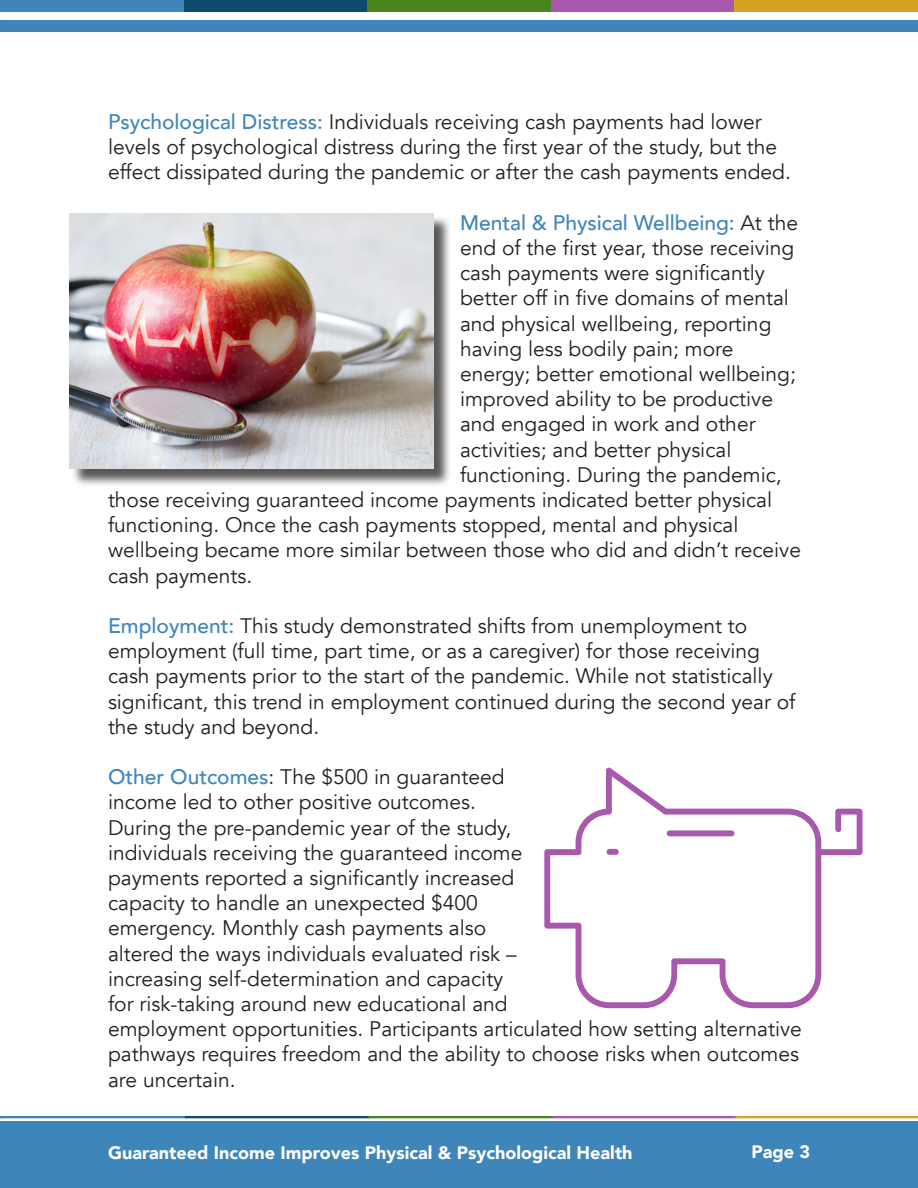
<style>
.page{position:relative;width:918px;height:1188px;background:#fff}
.page>*{position:absolute;margin:0;border:0;box-sizing:border-box;transform-origin:0 0}
.t1{font:21px/25.2px "Avenir";color:#231f20}
.t2{font:500 21px "Avenir";color:#3e85ba}
.Primary_Header{font:900 18px "Avenir";color:#fff}
.s1{font-weight:500;color:#3e85ba}
.s2{font-weight:400;color:#231f20}
</style>
<div class="page">
<div style="left:0;top:1122px;width:918px;height:66px;background:#3e85ba"></div>
<div style="left:0;top:20px;width:918px;height:12px;background:#3e85ba"></div>
<div style="left:0;top:0;width:184px;height:12px;background:#3e85ba"></div>
<div style="left:184px;top:0;width:183px;height:12px;background:#0e496e"></div>
<div style="left:367px;top:0;width:184px;height:12px;background:#4b841a"></div>
<div style="left:551px;top:0;width:183px;height:12px;background:#a859ae"></div>
<div style="left:734px;top:0;width:184px;height:12px;background:#d7a121"></div>
<svg style="left:0;top:1116px;width:185px;height:2px"></svg>
<div style="left:185px;top:1116px;width:185px;height:2px;border:2px solid #0e496e"></div>
<div style="left:368px;top:1116px;width:185px;height:2px;border:2px solid #4b841a"></div>
<div style="left:552px;top:1116px;width:185px;height:2px;border:2px solid #a859ae"></div>
<svg style="left:735px;top:1116px;width:183px;height:2px"></svg>
<div style="left:72px;top:216px;width:380px;height:271px;background:#231f20;opacity:.75"></div>
<img style="left:69px;top:213px;width:364px;height:255px">
<svg style="left:544px;top:768px;width:319px;height:240px"></svg>
<p class="t1" style="left:108px;top:110px;width:684px"><span class="s1">Psychological Distress:</span> Individuals receiving cash payments had lower levels of psychological distress during the first year of the study, but the effect dissipated during the pandemic or after the cash payments ended.</p>
<p class="t2" style="left:460px;top:204px;width:340px">Mental &amp; Physical Wellbeing: <span class="s2">At the</span></p>
<p class="t1" style="left:460px;top:236px;width:336px">end of the first year, those receiving</p>
<p class="t1" style="left:460px;top:261px;width:306px">cash payments were significantly</p>
<p class="t1" style="left:460px;top:286px;width:330px">better off in five domains of mental</p>
<p class="t1" style="left:460px;top:311px;width:313px">and physical wellbeing, reporting</p>
<p class="t1" style="left:460px;top:336px;width:275px">having less bodily pain; more</p>
<p class="t1" style="left:460px;top:362px;width:337px">energy; better emotional wellbeing;</p>
<p class="t1" style="left:460px;top:387px;width:314px">improved ability to be productive</p>
<p class="t1" style="left:460px;top:412px;width:297px">and engaged in work and other</p>
<p class="t1" style="left:460px;top:437px;width:273px">activities; and better physical</p>
<p class="t1" style="left:460px;top:462px;width:323px">functioning. During the pandemic,</p>
<p class="t1" style="left:108px;top:488px;width:666px">those receiving guaranteed income payments indicated better physical</p>
<p class="t1" style="left:108px;top:513px;width:632px">functioning. Once the cash payments stopped, mental and physical</p>
<p class="t1" style="left:108px;top:538px;width:695px">wellbeing became more similar between those who did and didn’t receive</p>
<p class="t1" style="left:108px;top:563px;width:146px">cash payments.</p>
<p class="t1" style="left:108px;top:614px;width:689px"><span class="s1">Employment:</span> This study demonstrated shifts from unemployment to employment (full time, part time, or as a caregiver) for those receiving cash payments prior to the start of the pandemic. While not statistically significant, this trend in employment continued during the second year of the study and beyond.</p>
<p class="t1" style="left:108px;top:765px;width:695px"><span class="s1">Other Outcomes</span>: The $500 in guaranteed<br>income led to other positive outcomes.<br>During the pre-pandemic year of the study,<br>individuals receiving the guaranteed income<br>payments reported a significantly increased<br>capacity to handle an unexpected $400<br>emergency. Monthly cash payments also<br>altered the ways individuals evaluated risk –<br>increasing self-determination and capacity<br>for risk-taking around new educational and<br>employment opportunities. Participants articulated how setting alternative pathways requires freedom and the ability to choose risks when outcomes are uncertain.</p>
<p class="Primary_Header" style="left:108px;top:1137px;width:526px">Guaranteed Income Improves Physical &amp; Psychological Health</p>
<p class="Primary_Header" style="left:751px;top:1137px;width:60px">Page 3</p>
</div>
